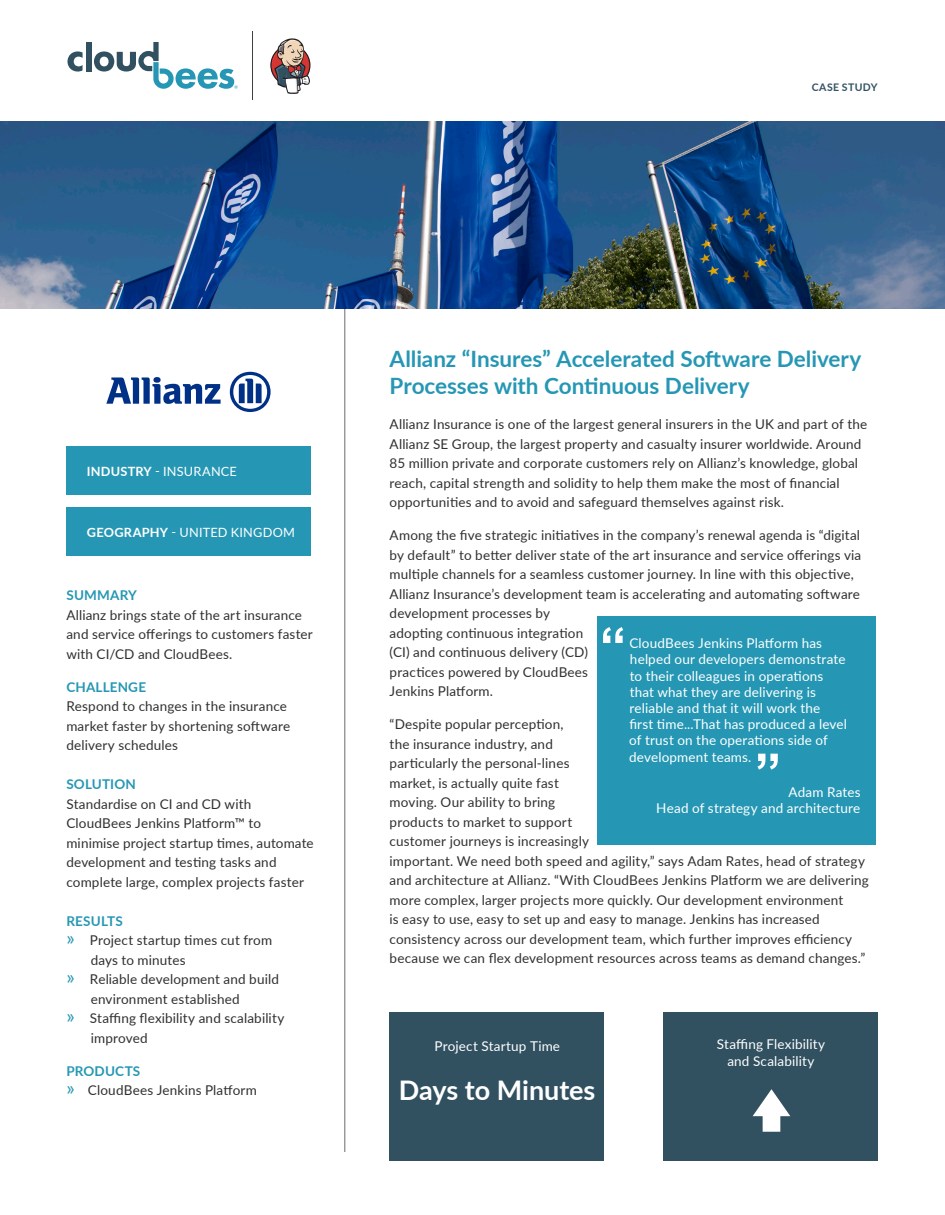
<style>
.page{position:relative;width:945px;height:1215px;background:#fff}
.page>*{position:absolute;margin:0;border:0;box-sizing:border-box;transform-origin:0 0}
.t1{font:700 53.55px "Arial";color:#fff}
.t2{font:700 27px "Lato";letter-spacing:-.005em;color:#fff}
.t3{font:700 22.5px/27px "Lato";color:#2597b4}
.main_paragarph{font:13.5px/19.5px "Lato";letter-spacing:.01em;color:#312f30}
.t4{font:13.5px/16.2px "Lato";letter-spacing:.01em;color:#fff}
.t5{font:700 13.5px "Lato";letter-spacing:.015em;color:#2597b4}
.t6{font:12.75px "Lato";letter-spacing:.015em;color:#fff}
.t7{font:700 10.5px "Lato";letter-spacing:.035em;color:#315161}
.s1{font-weight:700}
.s2{font-weight:700;color:#2597b4}
.s3{font-size:19.5px;color:#2597b4}
</style>
<div class="page">
<hr style="left:345px;top:122px;width:1px;height:1030px;background:#6d6b6d">
<hr style="left:252px;top:31px;width:1px;height:69px;background:#403f3f">
<svg style="left:270px;top:38px;width:40px;height:56px"></svg>
<svg style="left:68px;top:51px;width:15px;height:21px"></svg>
<div style="left:86px;top:42px;width:5px;height:29px;background:#315161"></div>
<svg style="left:94px;top:42px;width:144px;height:47px"></svg>
<img style="left:0;top:122px;width:945px;height:187px">
<div style="left:597px;top:616px;width:279px;height:229px;background:#2597b4"></div>
<div style="left:390px;top:1012px;width:214px;height:149px;background:#315161"></div>
<svg style="left:106px;top:377px;width:115px;height:27px"></svg>
<svg style="left:230px;top:372px;width:41px;height:40px"></svg>
<div style="left:66px;top:446px;width:244px;height:49px;background:#2597b4"></div>
<div style="left:66px;top:507px;width:244px;height:49px;background:#2597b4"></div>
<div style="left:663px;top:1012px;width:215px;height:149px;background:#315161"></div>
<svg style="left:753px;top:1089px;width:37px;height:43px"></svg>
<p class="t7" style="left:812px;top:80px;width:67px">CASE STUDY</p>
<h2 class="t6" style="left:87px;top:463px;width:152px"><span class="s1">INDUSTRY</span> - INSURANCE</h2>
<h2 class="t6" style="left:87px;top:523px;width:209px"><span class="s1">GEOGRAPHY</span> - UNITED KINGDOM</h2>
<h2 class="main_paragarph" style="left:66px;top:585px;width:248px"><span class="s2">SUMMARY<br></span>Allianz brings state of the art insurance and service offerings to customers faster with CI/CD and CloudBees.</h2>
<h2 class="main_paragarph" style="left:66px;top:677px;width:225px"><span class="s2">CHALLENGE<br></span>Respond to changes in the insurance market faster by shortening software delivery schedules</h2>
<h2 class="main_paragarph" style="left:66px;top:774px;width:249px"><span class="s2">SOLUTION<br></span>Standardise on CI and CD with<br>CloudBees Jenkins Platform™ to minimise project startup times, automate development and testing tasks and complete large, complex projects faster</h2>
<h2 class="t5" style="left:66px;top:911px;width:58px">RESULTS</h2>
<h2 class="main_paragarph" style="left:66px;top:930px;width:207px"><span class="s3">»</span> Project startup times cut from</h2>
<h2 class="main_paragarph" style="left:91px;top:950px;width:96px">days to minutes</h2>
<h2 class="main_paragarph" style="left:91px;top:969px;width:190px;text-indent:-24px"><span class="s3">»</span> Reliable development and build environment established</h2>
<h2 class="main_paragarph" style="left:91px;top:1008px;width:195px;text-indent:-24px"><span class="s3">»</span> Staffing flexibility and scalability improved</h2>
<h2 class="main_paragarph" style="left:66px;top:1061px;width:192px"><span class="s2">PRODUCTS<br></span><span class="s3">»</span> CloudBees Jenkins Platform</h2>
<p class="t3" style="left:390px;top:345px;width:473px">Allianz “Insures” Accelerated Software Delivery<br>Processes with Continuous Delivery</p>
<p class="main_paragarph" style="left:390px;top:414px;width:479px">Allianz Insurance is one of the largest general insurers in the UK and part of the Allianz SE Group, the largest property and casualty insurer worldwide. Around 85 million private and corporate customers rely on Allianz’s knowledge, global reach, capital strength and solidity to help them make the most of financial opportunities and to avoid and safeguard themselves against risk.</p>
<p class="main_paragarph" style="left:390px;top:525px;width:473px">Among the five strategic initiatives in the company’s renewal agenda is “digital by default” to better deliver state of the art insurance and service offerings via multiple channels for a seamless customer journey. In line with this objective, Allianz Insurance’s development team is accelerating and automating software development processes by<br>adopting continuous integration<br>(CI) and continuous delivery (CD)<br>practices powered by CloudBees<br>Jenkins Platform.</p>
<p class="main_paragarph" style="left:390px;top:714px;width:481px">“Despite popular perception,<br>the insurance industry, and<br>particularly the personal-lines<br>market, is actually quite fast<br>moving. Our ability to bring<br>products to market to support<br>customer journeys is increasingly<br>important. We need both speed and agility,” says Adam Rates, head of strategy and architecture at Allianz. “With CloudBees Jenkins Platform we are delivering more complex, larger projects more quickly. Our development environment<br>is easy to use, easy to set up and easy to manage. Jenkins has increased consistency across our development team, which further improves efficiency because we can flex development resources across teams as demand changes.”</p>
<h2 class="t1" style="left:600px;top:612px;width:28px">“</h2>
<h2 class="t4" style="left:629px;top:635px;width:219px">CloudBees Jenkins Platform has helped our developers demonstrate to their colleagues in operations that what they are delivering is reliable and that it will work the first time...That has produced a level of trust on the operations side of development teams.</h2>
<h2 class="t4" style="left:656px;top:784px;width:206px;text-align:right">Adam Rates<br>Head of strategy and architecture</h2>
<h2 class="t1" style="left:755px;top:738px;width:28px">”</h2>
<h2 class="t4" style="left:435px;top:1038px;width:127px">Project Startup Time</h2>
<h2 class="t2" style="left:399px;top:1070px;width:198px">Days to Minutes</h2>
<h2 class="t4" style="left:717px;top:1036px;width:110px;text-align:center">Staffing Flexibility and Scalability</h2>
</div>
